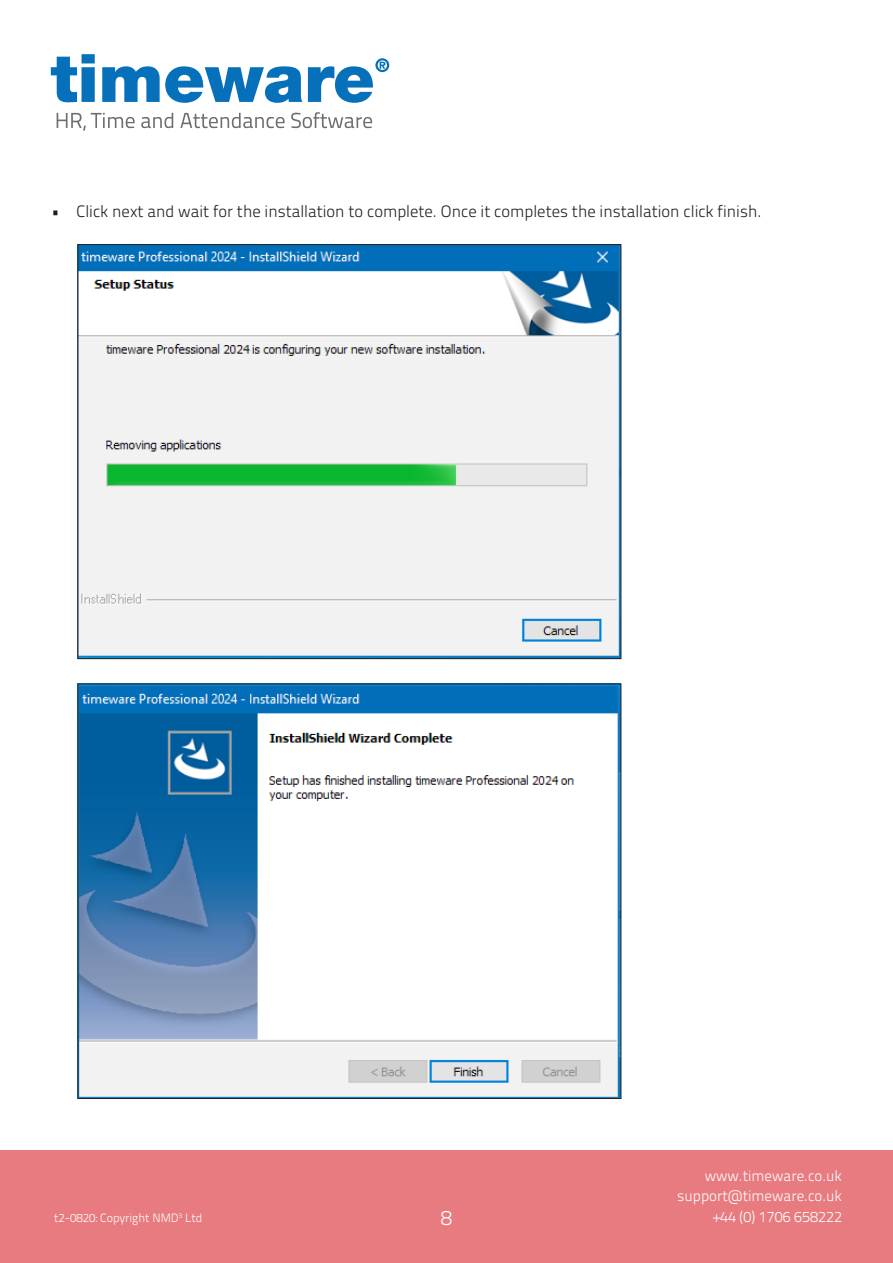
<style>
.page{position:relative;width:893px;height:1263px;background:#fff}
.page>*{position:absolute;margin:0;border:0;box-sizing:border-box;transform-origin:0 0}
.t1{font:21px "Titillium Text 22 L 250 wt";color:#fff}
.t2{font:16.5px "Titillium Text 22 L 250 wt";color:#231f20}
.t3{font:15px/20.5px "Titillium Text 22 L 250 wt";color:#fff;text-align:right}
.t4{font:12px "Titillium Text 22 L 250 wt";color:#fff}
</style>
<div class="page">
<div style="left:0;top:1150px;width:893px;height:113px;background:#e87b7f"></div>
<svg style="left:51px;top:54px;width:338px;height:49px"></svg>
<svg style="left:57px;top:112px;width:315px;height:19px"></svg>
<img style="left:80px;top:246px;width:539px;height:411px">
<img style="left:80px;top:686px;width:539px;height:411px">
<p class="t2" style="left:51px;top:199px;width:712px">• Click next and wait for the installation to complete. Once it completes the installation click finish.</p>
<p class="t4" style="left:54px;top:1209px;width:150px">t2-0820: Copyright NMD<sup>3</sup> Ltd</p>
<p class="t3" style="left:677px;top:1164px;width:166px">www.timeware.co.uk support@timeware.co.uk</p>
<p class="t1" style="left:441px;top:1202px;width:13px">8</p>
<p class="t3" style="left:714px;top:1205px;width:130px">+44 (0) 1706 658222</p>
</div>
